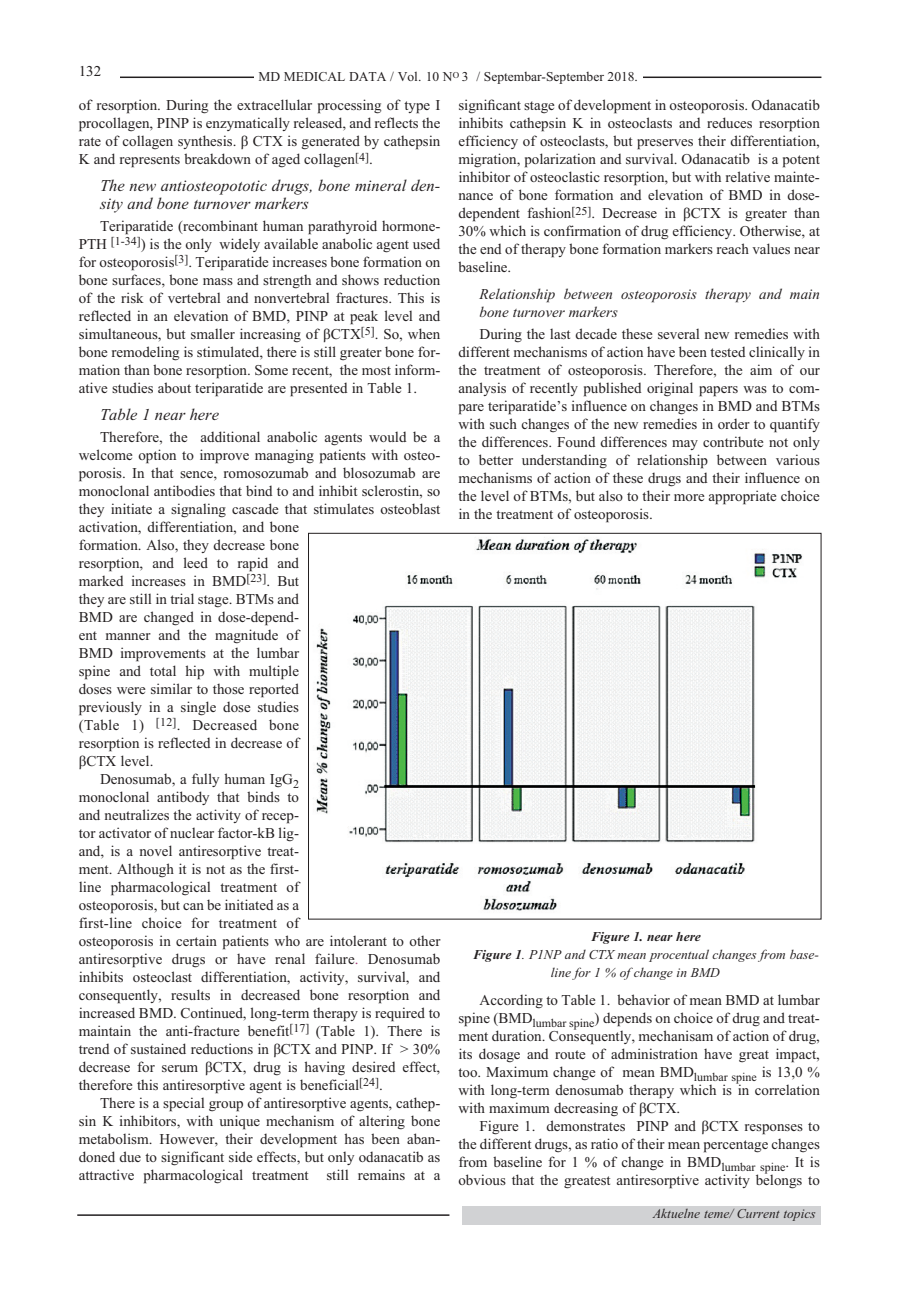
<style>
.page{position:relative;width:920px;height:1290px;background:#fff}
.page>*{position:absolute;margin:0;border:0;box-sizing:border-box;transform-origin:0 0}
.t1{font:italic 16.5px/18px "Times New Roman";color:#231f20}
.t2{font:15px/18px "Times New Roman";color:#231f20;text-align:justify}
.t3{font:italic 15px/18px "Times New Roman";color:#231f20}
.t4{font:15px "Times New Roman";letter-spacing:.02em;color:#231f20}
.t5{font:italic 13.5px "Times New Roman";color:#231f20}
.t6{font:13.5px "Times New Roman";color:#231f20}
.t7{font:italic 700 13.5px "Times New Roman";color:#231f20}
.s1{color:#a43d78}
.s2{font-weight:700}
</style>
<div class="page">
<hr style="left:77px;top:77px;width:744px;height:1px;background:#231f20">
<div style="left:77px;top:65px;width:43px;height:22px;background:#fff"></div>
<hr style="left:77px;top:1214px;width:372px;height:2px;background:#231f20">
<div style="left:462px;top:1207px;width:359px;height:18px;background:#d1d2d4"></div>
<div style="left:254px;top:65px;width:388px;height:22px;background:#fff"></div>
<img style="left:316px;top:537px;width:487px;height:374px">
<p class="t2" style="left:79px;top:62px;width:24px">132</p>
<p class="t6" style="left:258px;top:69px;width:381px">MD MEDICAL DATA / Vol. 10 N<sup>O</sup> 3 / Septembar-September 2018.</p>
<p class="t2" style="left:79px;top:96px;width:363px">of resorption. During the extracellular processing of type I procollagen, PINP is enzymatically released, and reflects the rate of collagen synthesis. β CTX is generated by cathepsin K and represents breakdown of aged collagen<sup>[4]</sup>.</p>
<p class="t1" style="left:100px;top:176px;width:342px">the new antiosteopototic drugs, bone mineral den&shy;sity and bone turnover markers</p>
<p class="t2" style="left:79px;top:217px;width:363px;text-indent:21px">Teriparatide (recombinant human parathyroid hormone-PTH <sup>[1-34]</sup>) is the only widely available anabolic agent used for osteoporosis<sup>[3]</sup>. Teriparatide increases bone formation on bone surfaces, bone mass and strength and shows reduction of the risk of vertebral and nonvertebral fractures. This is reflected in an elevation of BMD, PINP at peak level and simultaneous, but smaller increasing of βCTX<sup>[5]</sup>. So, when bone remodeling is stimulated, there is still greater bone for&shy;mation than bone resorption. Some recent, the most inform&shy;ative studies about teriparatide are presented in Table 1.</p>
<p class="t1" style="left:100px;top:405px;width:121px">table 1 near here</p>
<p class="t2" style="left:100px;top:428px;width:342px">Therefore, the additional anabolic agents would be a</p>
<p class="t2" style="left:79px;top:446px;width:363px">welcome option to improve managing patients with osteo-</p>
<p class="t2" style="left:79px;top:464px;width:363px">porosis. In that sence, romosozumab and blosozumab are</p>
<p class="t2" style="left:79px;top:482px;width:363px">monoclonal antibodies that bind to and inhibit sclerostin, so</p>
<p class="t2" style="left:79px;top:500px;width:363px">they initiate a signaling cascade that stimulates osteoblast</p>
<p class="t2" style="left:79px;top:518px;width:222px">activation, differentiation, and bone</p>
<p class="t2" style="left:79px;top:536px;width:222px">formation. Also, they decrease bone</p>
<p class="t2" style="left:79px;top:554px;width:222px">resorption, and leed to rapid and</p>
<p class="t2" style="left:79px;top:572px;width:222px">marked increases in BMD<sup>[23]</sup>. But</p>
<p class="t2" style="left:79px;top:590px;width:222px">they are still in trial stage. BTMs and</p>
<p class="t2" style="left:79px;top:608px;width:222px">BMD are changed in dose-depend-</p>
<p class="t2" style="left:79px;top:626px;width:222px">ent manner and the magnitude of</p>
<p class="t2" style="left:79px;top:644px;width:222px">BMD improvements at the lumbar</p>
<p class="t2" style="left:79px;top:662px;width:222px">spine and total hip with multiple</p>
<p class="t2" style="left:79px;top:680px;width:222px">doses were similar to those reported</p>
<p class="t2" style="left:79px;top:698px;width:222px">previously in a single dose studies</p>
<p class="t4" style="left:79px;top:716px;width:222px">(Table 1) <sup>[12]</sup>. Decreased bone</p>
<p class="t2" style="left:79px;top:734px;width:222px">resorption is reflected in decrease of</p>
<p class="t2" style="left:79px;top:752px;width:76px">βCTX level.</p>
<p class="t2" style="left:100px;top:770px;width:201px">Denosumab, a fully human IgG<sub>2</sub></p>
<p class="t2" style="left:79px;top:788px;width:222px">monoclonal antibody that binds to</p>
<p class="t2" style="left:79px;top:806px;width:222px">and neutralizes the activity of recep-</p>
<p class="t2" style="left:79px;top:824px;width:222px">tor activator of nuclear factor-kB lig-</p>
<p class="t2" style="left:79px;top:842px;width:222px">and, is a novel antiresorptive treat-</p>
<p class="t2" style="left:79px;top:860px;width:222px">ment. Although it is not as the first-</p>
<p class="t2" style="left:79px;top:878px;width:222px">line pharmacological treatment of</p>
<p class="t2" style="left:79px;top:896px;width:222px">osteoporosis, but can be initiated as a</p>
<p class="t2" style="left:79px;top:914px;width:222px">first-line choice for treatment of</p>
<p class="t2" style="left:79px;top:932px;width:363px">osteoporosis in certain patients who are intolerant to other</p>
<p class="t2" style="left:79px;top:950px;width:363px">antiresorptive drugs or have renal failure<span class="s1">.</span> Denosumab</p>
<p class="t2" style="left:79px;top:968px;width:363px">inhibits osteoclast differentiation, activity, survival, and</p>
<p class="t2" style="left:79px;top:986px;width:363px">consequently, results in decreased bone resorption and</p>
<p class="t2" style="left:79px;top:1004px;width:363px">increased BMD. Continued, long-term therapy is required to</p>
<p class="t2" style="left:79px;top:1022px;width:363px">maintain the anti-fracture benefit<sup>[17]</sup> (Table 1). There is</p>
<p class="t2" style="left:79px;top:1040px;width:363px">trend of sustained reductions in βCTX and PINP. If &gt; 30%</p>
<p class="t2" style="left:79px;top:1058px;width:363px">decrease for serum βCTX, drug is having desired effect,</p>
<p class="t2" style="left:79px;top:1076px;width:306px">therefore this antiresorptive agent is beneficial<sup>[24]</sup>.</p>
<p class="t2" style="left:100px;top:1094px;width:342px">There is a special group of antiresorptive agents, cathep-</p>
<p class="t2" style="left:79px;top:1112px;width:363px">sin K inhibitors, with unique mechanism of altering bone</p>
<p class="t2" style="left:79px;top:1130px;width:363px">metabolism. However, their development has been aban-</p>
<p class="t2" style="left:79px;top:1148px;width:363px">doned due to significant side effects, but only odanacatib as</p>
<p class="t2" style="left:79px;top:1166px;width:363px">attractive pharmacological treatment still remains at a</p>
<p class="t2" style="left:458px;top:96px;width:363px">significant stage of development in osteoporosis. Odanacatib inhibits cathepsin K in osteoclasts and reduces resorption efficiency of osteoclasts, but preserves their differentiation, migration, polarization and survival. Odanacatib is a potent inhibitor of osteoclastic resorption, but with relative mainte&shy;nance of bone formation and elevation of BMD in dose&shy;dependent fashion<sup>[25]</sup>. Decrease in βCTX is greater than 30% which is confirmation of drug efficiency. Otherwise, at the end of therapy bone formation markers reach values near baseline.</p>
<p class="t3" style="left:480px;top:285px;width:342px">relationship between osteoporosis therapy and main bone turnover markers</p>
<p class="t2" style="left:458px;top:325px;width:363px;text-indent:21px">During the last decade these several new remedies with different mechanisms of action have been tested clinically in the treatment of osteoporosis. Therefore, the aim of our analysis of recently published original papers was to com&shy;pare teriparatide’s influence on changes in BMD and BTMs with such changes of the new remedies in order to quantify the differences. Found differences may contribute not only to better understanding of relationship between various mechanisms of action of these drugs and their influence on the level of BTMs, but also to their more appropriate choice in the treatment of osteoporosis.</p>
<p class="t7" style="left:591px;top:928px;width:111px">Figure 1. near here</p>
<p class="t5" style="left:473px;top:946px;width:347px"><span class="s2">Figure 1</span>. P1nP and ctX mean procentual changes from base-</p>
<p class="t5" style="left:551px;top:964px;width:171px">line for 1 % of change in BMd</p>
<p class="t2" style="left:458px;top:991px;width:363px;text-indent:21px">According to Table 1. behavior of mean BMD at lumbar spine (BMD<sub>lumbar</sub> <sub>spine</sub>) depends on choice of drug and treat&shy;ment duration. Consequently, mechanisam of action of drug, its dosage and route of administration have great impact, too. Maximum change of mean BMD<sub>lumbar</sub> <sub>spine</sub> is 13,0 % with long-term denosumab therapy which is in correlation with maximum decreasing of βCTX.</p>
<p class="t2" style="left:458px;top:1117px;width:363px;text-indent:21px">Figure 1. demonstrates PINP and βCTX responses to the different drugs, as ratio of their mean percentage changes from baseline for 1 % of change in BMD<sub>lumbar</sub> <sub>spine</sub>. It is obvious that the greatest antiresorptive activity belongs to</p>
<p class="t5" style="left:653px;top:1205px;width:164px">Aktuelne teme/ current topics</p>
</div>
